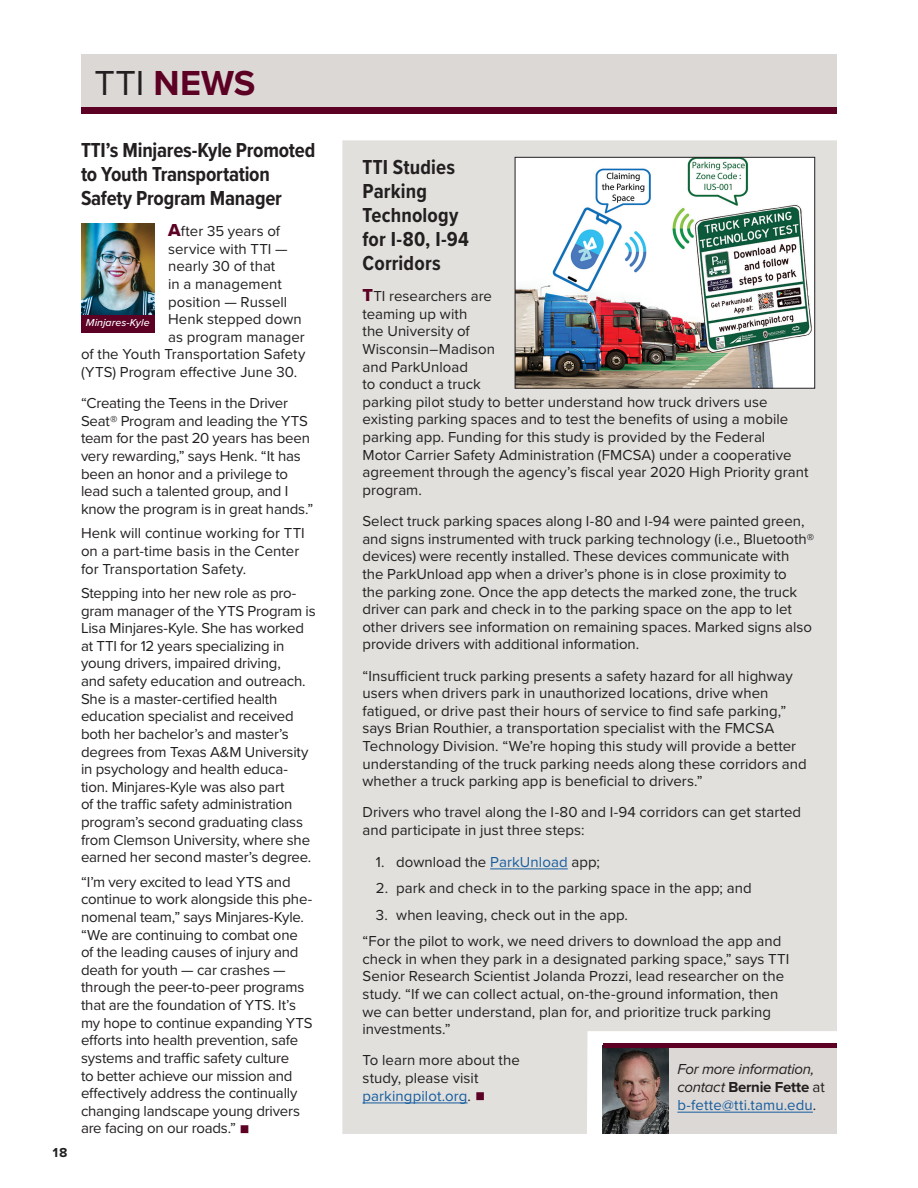
<style>
.page{position:relative;width:918px;height:1188px;background:#fff}
.page>*{position:absolute;margin:0;border:0;box-sizing:border-box;transform-origin:0 0}
.H2-TTI_NEWS_header{font:700 36px "Proxima Nova";color:#5c0024}
.H3_news_head{font:700 21px/24px "Proxima Nova Cond";letter-spacing:-.01em;color:#231f20}
.H3_news_head-2{font:700 21px/24px "Proxima Nova Cond";letter-spacing:.01em;color:#231f20}
.news_first_paragraph{font:15px/17.7px "Proxima Nova";color:#231f20}
.P_news_body{font:15px/17.7px "Proxima Nova";letter-spacing:-.01em;color:#231f20}
.Contact_Box{font:italic 15px/18px "Proxima Nova";letter-spacing:-.015em;color:#231f20}
.t1{font:700 13.5px "Proxima Nova";color:#231f20}
.name_cutline_rev_on{font:italic 500 10.5px "Proxima Nova";letter-spacing:.005em;color:#fff}
.s1{font-weight:400;color:#231f20}
.s2{font-family:"Proxima Nova Extrabld";font-size:18px;color:#5c0024}
.s3{font-family:"Minion Pro";font-weight:700;font-size:27px;color:#5c0024}
.s4{color:#175d9e}
.s5{font-weight:700;font-style:normal}
.s6{font-style:normal}
.s7{font-style:normal;color:#175d9e}
</style>
<div class="page">
<div style="left:342px;top:140px;width:495px;height:994px;background:#e1e0dd"></div>
<div style="left:81px;top:54px;width:756px;height:54px;background:#dcd8d5"></div>
<div style="left:81px;top:107px;width:756px;height:7px;background:#5c0024"></div>
<div style="left:81px;top:315px;width:74px;height:17px;background:#5c0024"></div>
<img style="left:81px;top:224px;width:74px;height:91px">
<hr style="left:490px;top:868px;width:78px;height:1px;background:#175d9e">
<hr style="left:362px;top:1103px;width:106px;height:1px;background:#175d9e">
<img style="left:517px;top:159px;width:296px;height:228px">
<div style="left:515px;top:157px;width:300px;height:232px;border:1px solid #231f20"></div>
<div style="left:603px;top:1043px;width:234px;height:91px;background:#dcd8d5"></div>
<img style="left:603px;top:1048px;width:66px;height:86px">
<hr style="left:677px;top:1112px;width:136px;height:1px;background:#175d9e">
<div style="left:603px;top:1043px;width:234px;height:5px;background:#5c0024"></div>
<h2 class="H2-TTI_NEWS_header" style="left:94px;top:56px;width:163px"><span class="s1">TTI</span> NEWS</h2>
<p class="t1" style="left:51px;top:1143px;width:18px">18</p>
<h3 class="H3_news_head" style="left:81px;top:138px;width:236px">TTI’s Minjares-Kyle Promoted to Youth Transportation<br>Safety Program Manager</h3>
<p class="news_first_paragraph" style="left:168px;top:222px;width:114px"><span class="s2">A</span>fter 35 years of</p>
<p class="news_first_paragraph" style="left:168px;top:239px;width:121px">service with TTI —</p>
<p class="news_first_paragraph" style="left:168px;top:257px;width:109px">nearly 30 of that</p>
<p class="news_first_paragraph" style="left:168px;top:274px;width:115px">in a management</p>
<p class="news_first_paragraph" style="left:168px;top:292px;width:121px">position — Russell</p>
<p class="news_first_paragraph" style="left:168px;top:310px;width:135px">Henk stepped down</p>
<p class="news_first_paragraph" style="left:168px;top:327px;width:138px">as program manager</p>
<p class="news_first_paragraph" style="left:81px;top:345px;width:226px">of the Youth Transportation Safety</p>
<p class="news_first_paragraph" style="left:81px;top:363px;width:218px">(YTS) Program effective June 30.</p>
<p class="P_news_body" style="left:81px;top:394px;width:234px">“Creating the Teens in the Driver Seat® Program and leading the YTS team for the past 20 years has been very rewarding,” says Henk. “It has been an honor and a privilege to lead such a talented group, and I know the program is in great hands.”</p>
<p class="P_news_body" style="left:81px;top:524px;width:225px">Henk will continue working for TTI on a part-time basis in the Center for Transportation Safety.</p>
<p class="P_news_body" style="left:81px;top:584px;width:236px">Stepping into her new role as pro&shy;gram manager of the YTS Program is Lisa Minjares-Kyle. She has worked at TTI for 12 years specializing in young drivers, impaired driving,<br>and safety education and outreach.<br>She is a master-certified health education specialist and received both her bachelor’s and master’s degrees from Texas A&amp;M University in psychology and health educa&shy;tion. Minjares-Kyle was also part<br>of the traffic safety administration program’s second graduating class from Clemson University, where she earned her second master’s degree.</p>
<p class="P_news_body" style="left:81px;top:872px;width:233px">“I’m very excited to lead YTS and continue to work alongside this phe&shy;nomenal team,” says Minjares-Kyle. “We are continuing to combat one of the leading causes of injury and death for youth — car crashes — through the peer-to-peer programs that are the foundation of YTS. It’s my hope to continue expanding YTS efforts into health prevention, safe systems and traffic safety culture<br>to better achieve our mission and effectively address the continually changing landscape young drivers are facing on our roads.” <span class="s3">■</span></p>
<p class="name_cutline_rev_on" style="left:86px;top:315px;width:66px">Minjares-Kyle</p>
<h3 class="H3_news_head-2" style="left:362px;top:154px;width:108px">TTI Studies<br>Parking<br>Technology for I-80, I-94<br>Corridors</h3>
<p class="news_first_paragraph" style="left:362px;top:287px;width:448px"><span class="s2">T</span>TI researchers are<br>teaming up with<br>the University of<br>Wisconsin–Madison<br>and ParkUnload<br>to conduct a truck<br>parking pilot study to better understand how truck drivers use existing parking spaces and to test the benefits of using a mobile parking app. Funding for this study is provided by the Federal<br>Motor Carrier Safety Administration (FMCSA) under a cooperative agreement through the agency’s fiscal year 2020 High Priority grant program.</p>
<p class="news_first_paragraph" style="left:362px;top:512px;width:453px">Select truck parking spaces along I-80 and I-94 were painted green, and signs instrumented with truck parking technology (i.e., Bluetooth® devices) were recently installed. These devices communicate with the ParkUnload app when a driver’s phone is in close proximity to<br>the parking zone. Once the app detects the marked zone, the truck driver can park and check in to the parking space on the app to let other drivers see information on remaining spaces. Marked signs also provide drivers with additional information.</p>
<p class="news_first_paragraph" style="left:362px;top:666px;width:446px">“Insufficient truck parking presents a safety hazard for all highway users when drivers park in unauthorized locations, drive when fatigued, or drive past their hours of service to find safe parking,” says Brian Routhier, a transportation specialist with the FMCSA Technology Division. “We’re hoping this study will provide a better understanding of the truck parking needs along these corridors and whether a truck parking app is beneficial to drivers.”</p>
<p class="news_first_paragraph" style="left:362px;top:803px;width:440px">Drivers who travel along the I-80 and I-94 corridors can get started and participate in just three steps:</p>
<p class="P_news_body" style="left:376px;top:852px;width:226px">1. download the <span class="s4">ParkUnload</span> app;</p>
<p class="P_news_body" style="left:376px;top:879px;width:377px">2. park and check in to the parking space in the app; and</p>
<p class="P_news_body" style="left:376px;top:905px;width:254px">3. when leaving, check out in the app.</p>
<p class="news_first_paragraph" style="left:362px;top:932px;width:428px">“For the pilot to work, we need drivers to download the app and check in when they park in a designated parking space,” says TTI Senior Research Scientist Jolanda Prozzi, lead researcher on the study. “If we can collect actual, on-the-ground information, then we can better understand, plan for, and prioritize truck parking investments.”</p>
<p class="news_first_paragraph" style="left:362px;top:1051px;width:159px">To learn more about the study, please visit <span class="s4">parkingpilot.org</span>. <span class="s3">■</span></p>
<p class="Contact_Box" style="left:677px;top:1059px;width:149px">For more information, contact <span class="s5">Bernie Fette</span> <span class="s6">at </span><span class="s7">b-fette@tti.tamu.edu</span><span class="s6">.</span></p>
</div>
